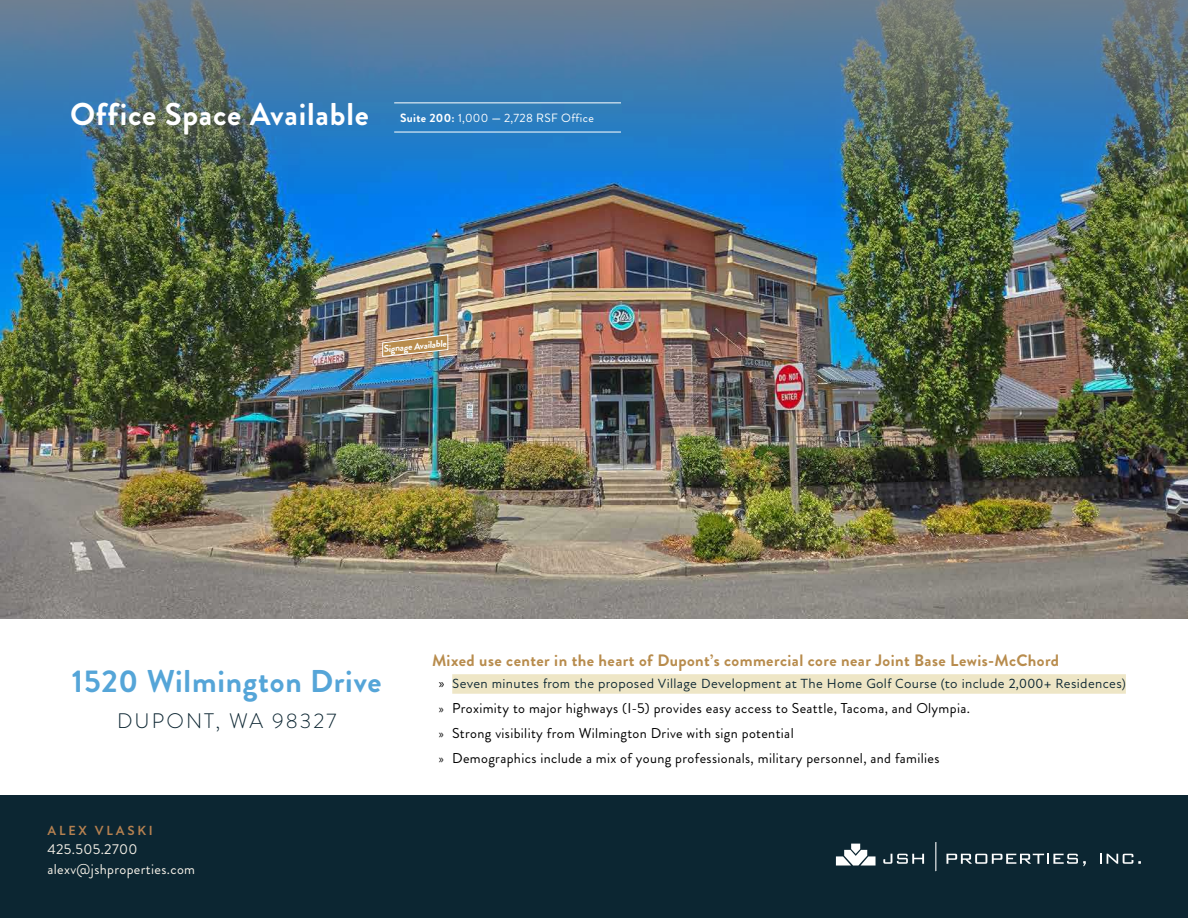
<style>
.page{position:relative;width:1188px;height:918px;background:#fff}
.page>*{position:absolute;margin:0;border:0;box-sizing:border-box;transform-origin:0 0}
.t1{font:700 31.5px "Brandon Grotesque";letter-spacing:.025em;color:#fff}
.t2{font:700 31.5px "Brandon Grotesque";letter-spacing:.025em;color:#55a5d8}
.t3{font:300 21px "Brandon Grotesque";letter-spacing:.1em;color:#0c2632}
.t4{font:700 16.5px "Brandon Grotesque";letter-spacing:.025em;color:#b88c4d}
.t5{font:14.25px "Brandon Grotesque";letter-spacing:.025em;color:#000}
.t6{font:14.25px "Brandon Grotesque";letter-spacing:.025em;color:#f6f1e8}
.t7{font:13.5px "New Atten";letter-spacing:.025em;color:#0c2632}
.t8{font:700 13.5px "New Atten";letter-spacing:.2em;color:#b68150}
.t9{font:12px "Brandon Grotesque";letter-spacing:.025em;color:#fff}
.t10{font:700 9.75px "Brandon Grotesque";color:#fff}
.s1{font-weight:700}
.s2{font-family:"Myriad Pro";color:#000}
.s3{font-family:"Myriad Pro";font-size:12px}
</style>
<div class="page">
<img style="left:0;top:279px;width:1188px;height:340px">
<img style="left:0;top:0;width:1188px;height:279px">
<div style="left:452px;top:674px;width:674px;height:20px;background:#eee6c6"></div>
<div style="left:0;top:795px;width:1188px;height:123px;background:#0c2632"></div>
<svg style="left:836px;top:844px;width:40px;height:22px"></svg>
<svg style="left:936px;top:842px;width:1px;height:29px"></svg>
<svg style="left:883px;top:854px;width:41px;height:10px"></svg>
<svg style="left:946px;top:854px;width:140px;height:12px"></svg>
<svg style="left:1100px;top:854px;width:41px;height:10px"></svg>
<hr style="left:394px;top:102px;width:227px;height:1px;background:#fff">
<hr style="left:394px;top:132px;width:227px;height:1px;background:#fff">
<svg style="left:382px;top:334px;width:67px;height:23px;background:#bd9a6e"></svg>
<p class="t1" style="left:70px;top:92px;width:300px">Office Space Available</p>
<p class="t9" style="left:400px;top:109px;width:195px"><span class="s1">Suite 200:</span> 1,000 <span class="s1">—</span> 2,728 RSF Office</p>
<p class="t10" style="left:383px;top:343px;width:65px;rotate:-6deg">Signage Available</p>
<p class="t2" style="left:72px;top:659px;width:311px">1520 Wilmington Drive</p>
<p class="t3" style="left:117px;top:706px;width:221px">DUPONT, WA 98327</p>
<p class="t8" style="left:48px;top:822px;width:107px">ALEX VLASKI</p>
<p class="t6" style="left:48px;top:840px;width:91px">425.505.2700</p>
<p class="t6" style="left:48px;top:859px;width:149px">alexv@jshproperties.com</p>
<p class="t4" style="left:432px;top:649px;width:629px">Mixed use center in the heart of Dupont’s commercial core near Joint Base Lewis-McChord</p>
<p class="t7" style="left:439px;top:676px;width:689px"><span class="s2">»</span> Seven minutes from the proposed Village Development at The Home Golf Course (to include 2,000+ Residences)</p>
<p class="t5" style="left:439px;top:699px;width:533px"><span class="s3">»</span> Proximity to major highways (I-5) provides easy access to Seattle, Tacoma, and Olympia.</p>
<p class="t5" style="left:439px;top:723px;width:356px"><span class="s3">»</span> Strong visibility from Wilmington Drive with sign potential</p>
<p class="t5" style="left:439px;top:748px;width:502px"><span class="s3">»</span> Demographics include a mix of young professionals, military personnel, and families</p>
</div>
